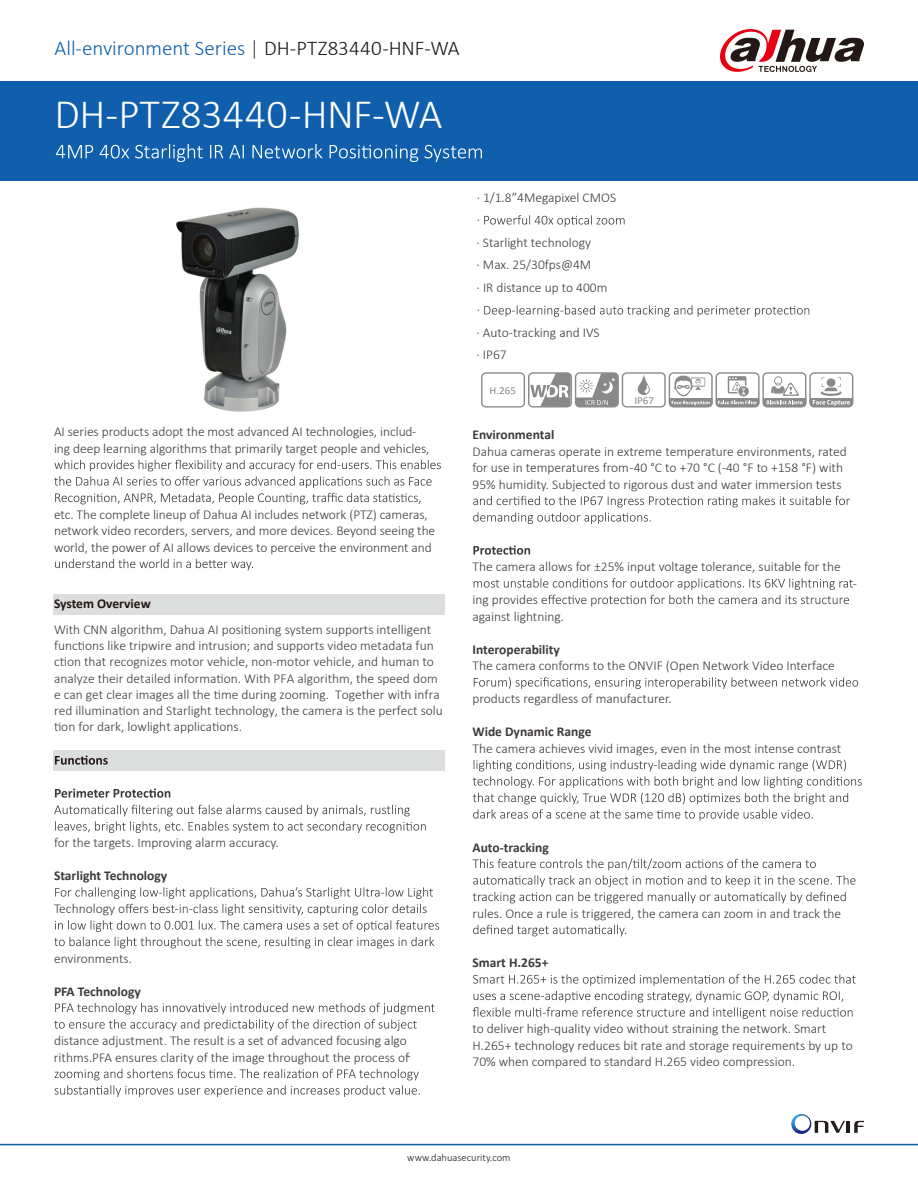
<style>
.page{position:relative;width:918px;height:1188px;background:#fff}
.page>*{position:absolute;margin:0;border:0;box-sizing:border-box;transform-origin:0 0}
.t1{font:300 42px "Calibri";letter-spacing:-.005em;color:#fff}
.t2{font:300 21px "Calibri";color:#0f5fad}
.t3{font:300 13.5px/16.5px "Calibri";color:#3e3a39}
.t4{font:700 13.5px "Calibri";color:#3e3a39}
.t5{font:700 13.5px "Calibri";letter-spacing:-.005em;color:#231815}
.t6{font:10.65px "Calibri";color:#898989;scale:1.04 1}
.t7{font:300 10.5px "Calibri";color:#231815}
.s1{color:#404040}
.s2{color:#1a1a1a}
</style>
<div class="page">
<div style="left:0;top:81px;width:918px;height:100px;background:#0f5fad"></div>
<hr style="left:0;top:1144px;width:918px;height:1px;background:#0f5fad">
<svg style="left:720px;top:29px;width:144px;height:43px"></svg>
<img style="left:176px;top:207px;width:123px;height:205px">
<div style="left:53px;top:595px;width:392px;height:20px;background:#dcdddd"></div>
<div style="left:54px;top:750px;width:391px;height:21px;background:#dcdddd"></div>
<svg style="left:54px;top:460px;width:387px;height:44px"></svg>
<svg style="left:55px;top:559px;width:198px;height:11px"></svg>
<svg style="left:55px;top:756px;width:53px;height:9px"></svg>
<svg style="left:55px;top:789px;width:115px;height:9px"></svg>
<svg style="left:54px;top:805px;width:372px;height:28px"></svg>
<svg style="left:54px;top:887px;width:385px;height:61px"></svg>
<svg style="left:54px;top:1003px;width:381px;height:28px"></svg>
<svg style="left:55px;top:1069px;width:365px;height:28px"></svg>
<svg style="left:473px;top:496px;width:377px;height:28px"></svg>
<svg style="left:473px;top:546px;width:57px;height:9px"></svg>
<svg style="left:474px;top:578px;width:379px;height:28px"></svg>
<svg style="left:474px;top:677px;width:384px;height:12px"></svg>
<svg style="left:473px;top:760px;width:389px;height:61px"></svg>
<svg style="left:473px;top:858px;width:383px;height:45px"></svg>
<svg style="left:473px;top:925px;width:153px;height:11px"></svg>
<svg style="left:473px;top:974px;width:383px;height:45px"></svg>
<svg style="left:484px;top:215px;width:141px;height:12px"></svg>
<svg style="left:484px;top:305px;width:325px;height:12px"></svg>
<svg style="left:481px;top:372px;width:372px;height:36px"></svg>
<svg style="left:791px;top:1114px;width:73px;height:20px"></svg>
<svg style="left:56px;top:144px;width:426px;height:18px"></svg>
<h2 class="t2" style="left:55px;top:35px;width:407px">All-environment Series <span class="s1">|</span> <span class="s2">DH-PTZ83440-HNF-WA</span></h2>
<h1 class="t1" style="left:55px;top:88px;width:389px">DH-PTZ83440-HNF-WA</h1>
<p class="t3" style="left:54px;top:423px;width:377px">AI series products adopt the most advanced AI technologies, includ&shy;ing deep learning algorithms that primarily target people and vehicles,</p>
<p class="t3" style="left:54px;top:506px;width:383px">etc. The complete lineup of Dahua AI includes network (PTZ) cameras, network video recorders, servers, and more devices. Beyond seeing the world, the power of AI allows devices to perceive the environment and</p>
<p class="t5" style="left:54px;top:595px;width:98px">System Overview</p>
<p class="t3" style="left:54px;top:621px;width:390px">With CNN algorithm, Dahua AI positioning system supports intelligent functions like tripwire and intrusion; and supports video metadata fun ction that recognizes motor vehicle, non-motor vehicle, and human to analyze their detailed information. With PFA algorithm, the speed dom e can get clear images all the time during zooming. Together with infra red illumination and Starlight technology, the camera is the perfect solu tion for dark, lowlight applications.</p>
<p class="t3" style="left:477px;top:186px;width:141px;line-height:22.5px">· 1/1.8”4Megapixel CMOS ·<br>· Starlight technology<br>· Max. 25/30fps@4M<br>· IR distance up to 400m<br>·<br>· Auto-tracking and IVS<br>· IP67</p>
<p class="t6" style="left:490px;top:383px;width:27px">H.265</p>
<p class="t6" style="left:634px;top:394px;width:20px">IP67</p>
<p class="t4" style="left:472px;top:426px;width:83px">Environmental</p>
<p class="t3" style="left:472px;top:443px;width:376px">Dahua cameras operate in extreme temperature environments, rated for use in temperatures from-40 °C to +70 °C (-40 °F to +158 °F) with<br>95% humidity. Subjected to rigorous dust and water immersion tests</p>
<p class="t3" style="left:472px;top:558px;width:370px">The camera allows for ±25% input voltage tolerance, suitable for the</p>
<p class="t3" style="left:472px;top:591px;width:93px">ing provides e against lightning.</p>
<p class="t4" style="left:473px;top:640px;width:89px">Interoperability</p>
<p class="t3" style="left:473px;top:657px;width:364px">The camera conforms to the ONVIF (Open Network Video Interface</p>
<p class="t3" style="left:472px;top:690px;width:201px">products regardless of manufacturer.</p>
<p class="t4" style="left:473px;top:723px;width:121px">Wide Dynamic Range</p>
<p class="t3" style="left:473px;top:740px;width:370px">The camera achieves vivid images, even in the most intense contrast</p>
<p class="t3" style="left:853px;top:575px;width:6px">-</p>
<p class="t3" style="left:54px;top:834px;width:226px">for the targets. Improving alarm accuracy.</p>
<p class="t4" style="left:54px;top:867px;width:115px">Starlight Technology</p>
<p class="t3" style="left:54px;top:900px;width:73px">Technology o</p>
<p class="t3" style="left:54px;top:950px;width:80px">environments.</p>
<p class="t4" style="left:54px;top:982px;width:88px">PFA Technology</p>
<p class="t3" style="left:54px;top:1032px;width:359px">distance adjustment. The result is a set of advanced focusing algo rithms.PFA ensures clarity of the image throughout the process of -</p>
<p class="t4" style="left:472px;top:838px;width:78px">Auto-tracking</p>
<p class="t3" style="left:472px;top:905px;width:370px">rules. Once a rule is triggered, the camera can zoom in and track the</p>
<p class="t4" style="left:472px;top:954px;width:77px">Smart H.265+</p>
<p class="t3" style="left:472px;top:1020px;width:382px">to deliver high-quality video without straining the network. Smart<br>H.265+ technology reduces bit rate and storage requirements by up to<br>70% when compared to standard H.265 video compression.</p>
<p class="t7" style="left:407px;top:1151px;width:105px">www.dahuasecurity.com</p>
</div>
